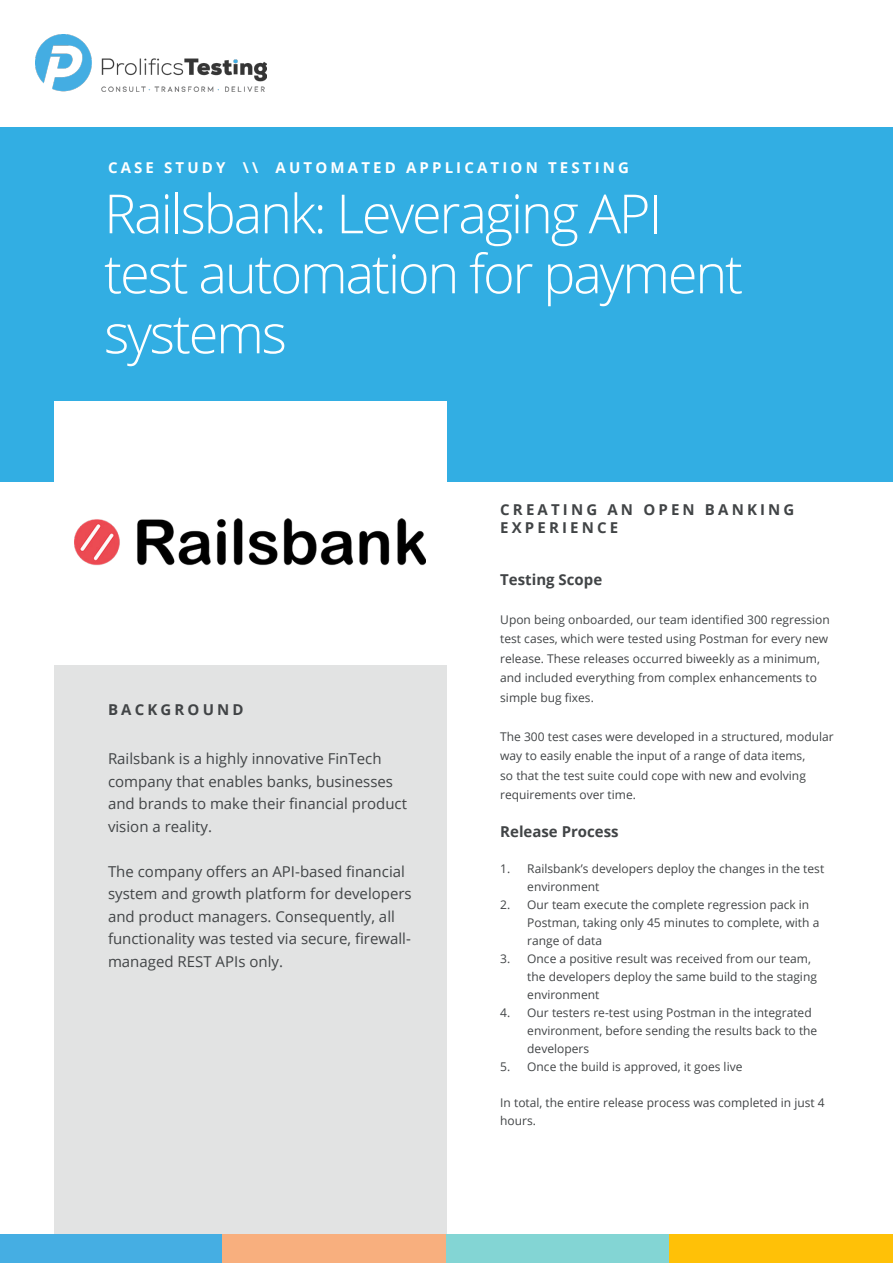
<style>
.page{position:relative;width:893px;height:1263px;background:#fff}
.page>*{position:absolute;margin:0;border:0;box-sizing:border-box;transform-origin:0 0}
.t1{font:300 54px/60px "Open Sans";letter-spacing:-.04em;color:#fff}
.t2{font:15px/22.5px "Open Sans";color:#414446}
.t3{font:700 15px/18px "Open Sans";letter-spacing:.21em;color:#414446}
.t4{font:700 15px "Open Sans";letter-spacing:.21em;color:#fff}
.t5{font:700 15px "Open Sans";color:#414446}
.t6{font:12px/18px "Open Sans";color:#414446}
</style>
<div class="page">
<div style="left:0;top:127px;width:893px;height:354px;background:#32aee3"></div>
<div style="left:54px;top:664px;width:392px;height:585px;background:#e2e3e3"></div>
<div style="left:0;top:1235px;width:223px;height:28px;background:#45aee3"></div>
<div style="left:223px;top:1235px;width:223px;height:28px;background:#f8af7e"></div>
<div style="left:446px;top:1235px;width:224px;height:28px;background:#83d5d4"></div>
<div style="left:670px;top:1235px;width:223px;height:28px;background:#ffc107"></div>
<div style="left:54px;top:401px;width:392px;height:263px;background:#fff"></div>
<img style="left:35px;top:34px;width:232px;height:58px">
<img style="left:75px;top:518px;width:350px;height:48px">
<p class="t4" style="left:108px;top:157px;width:522px">CASE STUDY \\ AUTOMATED APPLICATION TESTING</p>
<h1 class="t1" style="left:104px;top:182px;width:640px">Railsbank: Leveraging API test automation for payment systems</h1>
<p class="t3" style="left:108px;top:700px;width:137px">BACKGROUND</p>
<p class="t2" style="left:108px;top:747px;width:301px">Railsbank is a highly innovative FinTech company that enables banks, businesses and brands to make their financial product vision a reality.</p>
<p class="t2" style="left:108px;top:859px;width:305px">The company offers an API-based financial system and growth platform for developers and product managers. Consequently, all functionality was tested via secure, firewall&shy;managed REST APIs only.</p>
<p class="t3" style="left:500px;top:501px;width:296px">CREATING AN OPEN BANKING<br>EXPERIENCE</p>
<p class="t5" style="left:500px;top:569px;width:103px">Testing Scope</p>
<p class="t6" style="left:500px;top:609px;width:331px;line-height:19.5px">Upon being onboarded, our team identified 300 regression test cases, which were tested using Postman for every new release. These releases occurred biweekly as a minimum, and included everything from complex enhancements to simple bug fixes.</p>
<p class="t6" style="left:500px;top:726px;width:335px;line-height:19.5px">The 300 test cases were developed in a structured, modular way to easily enable the input of a range of data items,<br>so that the test suite could cope with new and evolving requirements over time.</p>
<p class="t5" style="left:500px;top:821px;width:120px">Release Process</p>
<p class="t6" style="left:527px;top:859px;width:298px;text-indent:-27px">1. Railsbank’s developers deploy the changes in the test environment</p>
<p class="t6" style="left:527px;top:895px;width:294px;text-indent:-27px">2. Our team execute the complete regression pack in<br>Postman, taking only 45 minutes to complete, with a range of data</p>
<p class="t6" style="left:527px;top:949px;width:291px;text-indent:-27px">3. Once a positive result was received from our team, the developers deploy the same build to the staging environment</p>
<p class="t6" style="left:527px;top:1003px;width:292px;text-indent:-27px">4. Our testers re-test using Postman in the integrated environment, before sending the results back to the developers</p>
<p class="t6" style="left:500px;top:1057px;width:244px">5. Once the build is approved, it goes live</p>
<p class="t6" style="left:500px;top:1093px;width:326px">In total, the entire release process was completed in just 4 hours.</p>
</div>
